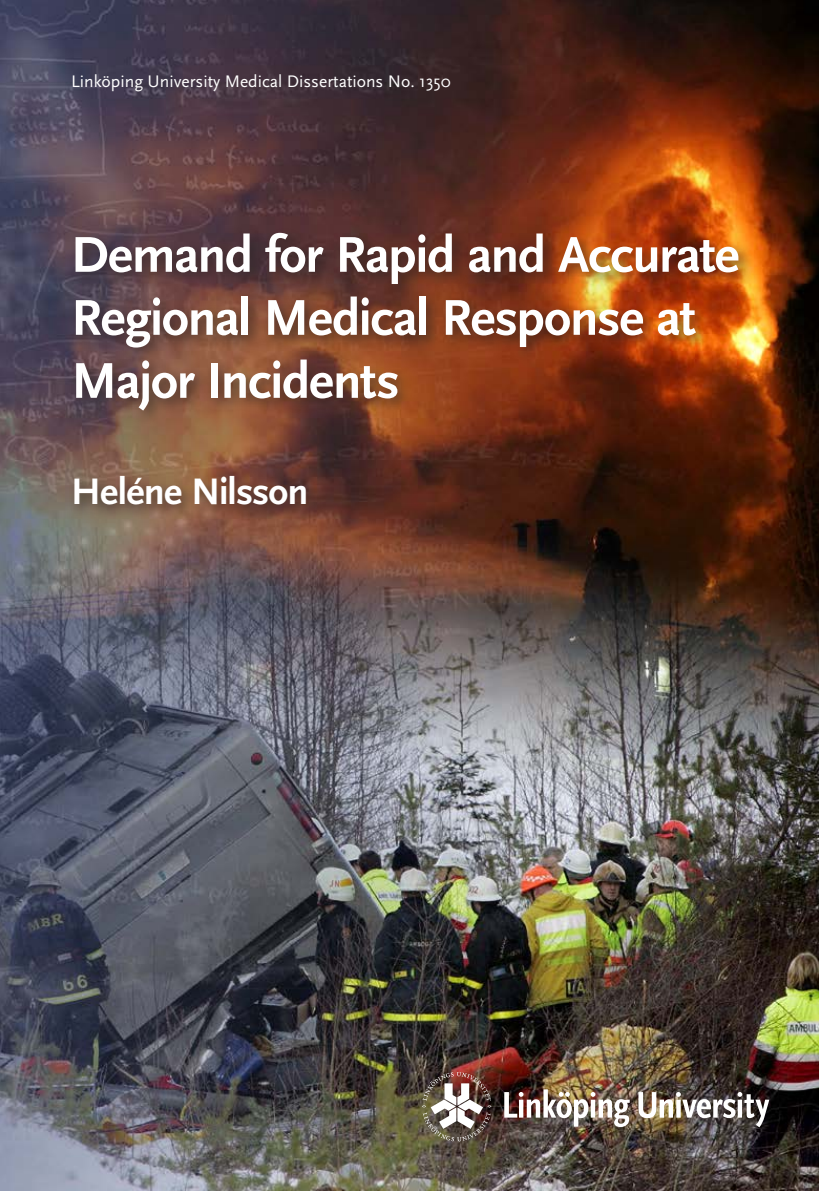
<style>
.page{position:relative;width:819px;height:1191px;background:#fff}
.page>*{position:absolute;margin:0;border:0;box-sizing:border-box;transform-origin:0 0}
.t1{font:700 52.5px/63px "Scala Sans OT";letter-spacing:-.025em;color:#fff}
.t2{font:700 38.5px "Scala Sans OT";letter-spacing:-.02em;color:#fff}
.t3{font:17.5px "Scala Sans OT";color:#fff}
</style>
<div class="page">
<img style="left:0;top:0;width:819px;height:1191px">
<img style="left:422px;top:1072px;width:69px;height:69px">
<img style="left:504px;top:1089px;width:265px;height:38px">
<div style="left:69px;top:227px;width:684px;height:292px;background:#231f20;opacity:.6"></div>
<p class="t3" style="left:71px;top:71px;width:381px">Linköping University Medical Dissertations No. 1350</p>
<p class="t1" style="left:71px;top:223px;width:669px">Demand for Rapid and Accurate<br>Regional Medical Response at<br>Major Incidents</p>
<p class="t2" style="left:71px;top:468px;width:239px">Heléne Nilsson</p>
</div>
